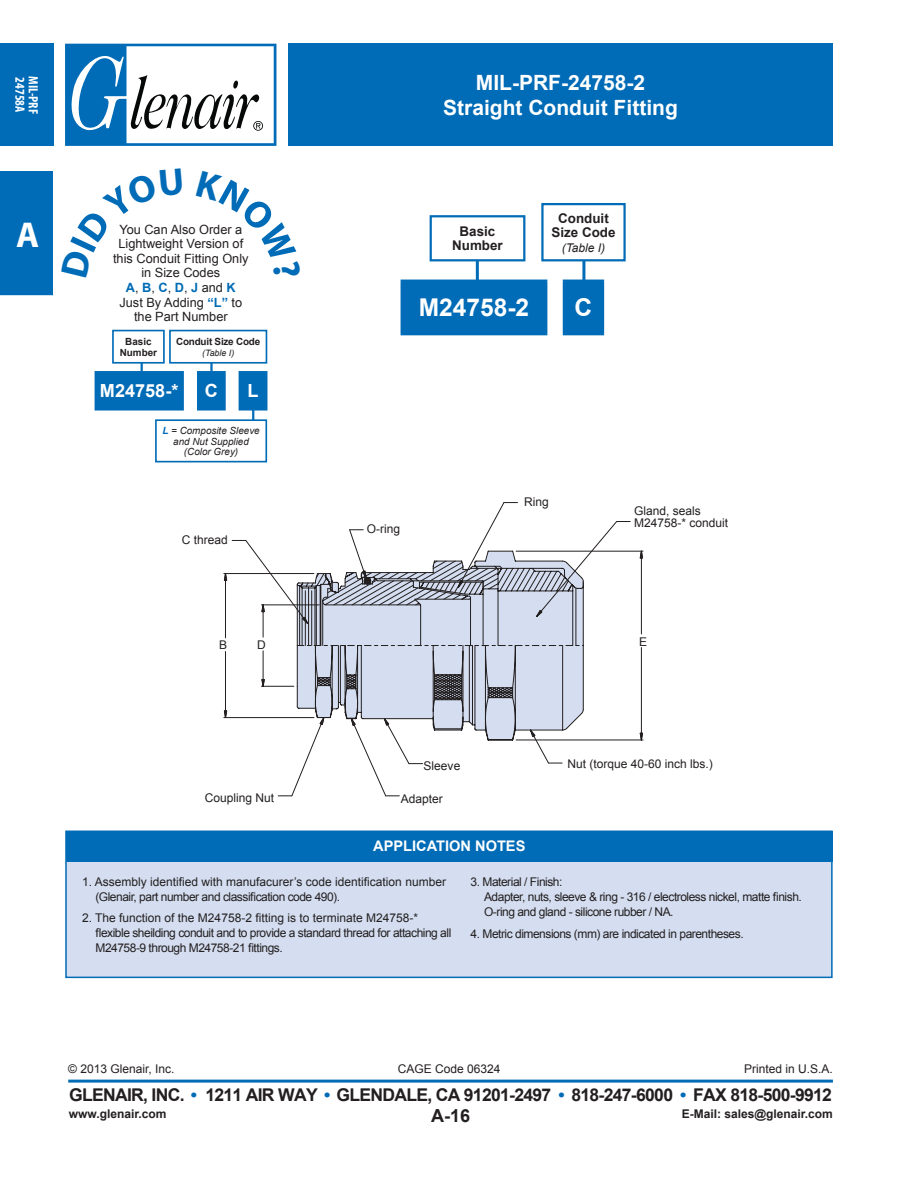
<style>
.page{position:relative;width:919px;height:1188px;background:#fff}
.page>*{position:absolute;margin:0;border:0;box-sizing:border-box;transform-origin:0 0}
.t1{font:700 36px "Myriad Pro";color:#fff}
.t2{font:700 24.6px "Arial";color:#fff}
.t3{font:700 21px "Arial";color:#fff}
.t4{font:700 18.15px "Arial";color:#fff}
.t5{font:700 18px "Arial";color:#231f20}
.t6{font:700 17.55px "Arial";letter-spacing:-.04em;color:#231f20}
.t7{font:700 14.55px "Arial";color:#fff}
.t8{font:700 condensed 13.5px "Myriad Pro";color:#fff}
.t9{font:700 13.35px "Arial";color:#231f20}
.t10{font:12.75px/14.5px "Arial";color:#231f20;text-align:center}
.t11{font:12px/15px "Arial";letter-spacing:-.04em;color:#231f20}
.t12{font:12px "Arial";color:#231f20}
.t13{font:700 12px "Arial";color:#231f20}
.t14{font:italic 12px "Arial";color:#231f20}
.t15{font:italic 9.9px/10.6px "Arial";color:#231f20;text-align:center}
.t16{font:700 9.9px "Arial";letter-spacing:-.02em;color:#231f20}
.t17{font:italic 8.85px "Arial";color:#231f20}
.s1{font-weight:700;color:#006bb6}
.s2{color:#006bb6}
</style>
<div class="page">
<div style="left:0;top:44px;width:53px;height:102px;background:#006bb6"></div>
<div style="left:288px;top:44px;width:544px;height:102px;background:#006bb6"></div>
<hr style="left:68px;top:1079px;width:764px;height:3px;background:#006bb6">
<svg style="left:65px;top:44px;width:211px;height:102px"></svg>
<div style="left:0;top:172px;width:53px;height:124px;background:#006bb6"></div>
<hr style="left:0;top:295px;width:53px;height:2px;background:#fff">
<hr style="left:516px;top:550px;width:127px;height:1px;background:#231f20">
<hr style="left:516px;top:739px;width:127px;height:1px;background:#231f20">
<svg style="left:639px;top:550px;width:4px;height:84px"></svg>
<svg style="left:639px;top:647px;width:4px;height:94px"></svg>
<svg style="left:223px;top:502px;width:407px;height:295px"></svg>
<div style="left:65px;top:830px;width:767px;height:148px;background:#d4def0;border:2px solid #006bb6"></div>
<div style="left:66px;top:831px;width:766px;height:31px;background:#006bb6"></div>
<hr style="left:582px;top:245px;width:3px;height:49px;background:#006bb6">
<hr style="left:475px;top:233px;width:3px;height:78px;background:#006bb6">
<div style="left:430px;top:216px;width:94px;height:44px;background:#fff"></div>
<div style="left:429px;top:215px;width:96px;height:46px;border:2px solid #006bb6"></div>
<div style="left:402px;top:282px;width:199px;height:51px;background:#006bb6"></div>
<div style="left:546px;top:281px;width:17px;height:53px;background:#fff"></div>
<hr style="left:400px;top:282px;width:2px;height:51px;background:#006bb6">
<hr style="left:400px;top:279px;width:147px;height:3px;background:#006bb6">
<hr style="left:400px;top:333px;width:147px;height:2px;background:#006bb6">
<hr style="left:545px;top:282px;width:2px;height:51px;background:#006bb6">
<hr style="left:562px;top:282px;width:3px;height:51px;background:#006bb6">
<hr style="left:562px;top:279px;width:42px;height:3px;background:#006bb6">
<hr style="left:601px;top:282px;width:3px;height:51px;background:#006bb6">
<hr style="left:562px;top:333px;width:42px;height:2px;background:#006bb6">
<div style="left:542px;top:204px;width:82px;height:56px;background:#fff"></div>
<div style="left:541px;top:203px;width:84px;height:58px;border:2px solid #006bb6"></div>
<hr style="left:140px;top:333px;width:3px;height:58px;background:#006bb6">
<hr style="left:210px;top:343px;width:2px;height:37px;background:#006bb6">
<hr style="left:252px;top:393px;width:2px;height:37px;background:#006bb6">
<div style="left:113px;top:330px;width:51px;height:33px;background:#fff"></div>
<div style="left:112px;top:330px;width:53px;height:33px;border:2px solid #006bb6"></div>
<svg style="left:95px;top:371px;width:172px;height:39px;background:#1577bc"></svg>
<div style="left:184px;top:371px;width:13px;height:39px;background:#fff"></div>
<div style="left:170px;top:330px;width:96px;height:33px;background:#fff"></div>
<div style="left:169px;top:330px;width:98px;height:33px;border:2px solid #006bb6"></div>
<div style="left:156px;top:420px;width:110px;height:41px;background:#fff"></div>
<div style="left:155px;top:419px;width:112px;height:43px;border:2px solid #006bb6"></div>
<p class="t8" style="left:28px;top:77px;width:36px;rotate:90deg">24758A</p>
<p class="t8" style="left:42px;top:76px;width:39px;rotate:90deg">MIL-PRF</p>
<h1 class="t1" style="left:16px;top:211px;width:25px">A</h1>
<p class="t10" style="left:113px;top:222px;width:137px">You Can Also Order a<br>Lightweight Version of this Conduit Fitting Only</p>
<p class="t10" style="left:141px;top:266px;width:80px">in Size Codes</p>
<p class="t10" style="left:126px;top:280px;width:111px"><span class="s1">A</span>, <span class="s1">B</span>, <span class="s1">C</span>, <span class="s1">D</span>, <span class="s1">J</span> and <span class="s1">K</span></p>
<p class="t10" style="left:119px;top:295px;width:124px">Just By Adding <span class="s1">“L”</span> to the Part Number</p>
<p class="t16" style="left:125px;top:335px;width:28px">Basic</p>
<p class="t16" style="left:120px;top:345px;width:39px">Number</p>
<p class="t4" style="left:100px;top:379px;width:80px">M24758-*</p>
<p class="t4" style="left:205px;top:379px;width:15px">C</p>
<p class="t4" style="left:247px;top:379px;width:13px">L</p>
<p class="t16" style="left:176px;top:335px;width:86px">Conduit Size Code</p>
<p class="t17" style="left:202px;top:347px;width:34px">(Table I)</p>
<p class="t15" style="left:162px;top:425px;width:99px"><span class="s1">L</span> = Composite Sleeve and Nut Supplied</p>
<p class="t15" style="left:184px;top:446px;width:56px">(Color Grey)</p>
<p class="t11" style="left:182px;top:532px;width:47px">C thread</p>
<p class="t11" style="left:219px;top:637px;width:10px">B</p>
<p class="t11" style="left:257px;top:637px;width:10px">D</p>
<p class="t3" style="left:475px;top:69px;width:171px">MIL-PRF-24758-2</p>
<p class="t3" style="left:443px;top:94px;width:236px">Straight Conduit Fitting</p>
<p class="t9" style="left:459px;top:222px;width:37px">Basic</p>
<p class="t9" style="left:452px;top:237px;width:52px">Number</p>
<p class="t9" style="left:558px;top:209px;width:52px">Conduit</p>
<p class="t9" style="left:551px;top:223px;width:65px">Size Code</p>
<p class="t14" style="left:561px;top:239px;width:45px">(Table I)</p>
<p class="t2" style="left:418px;top:291px;width:112px">M24758-2</p>
<p class="t2" style="left:574px;top:291px;width:19px">C</p>
<p class="t11" style="left:366px;top:522px;width:35px">O-ring</p>
<p class="t11" style="left:524px;top:494px;width:26px">Ring</p>
<p class="t12" style="left:634px;top:503px;width:68px">Gland, seals</p>
<p class="t12" style="left:634px;top:515px;width:96px">M24758-* conduit</p>
<p class="t11" style="left:639px;top:634px;width:10px">E</p>
<p class="t11" style="left:423px;top:758px;width:38px">Sleeve</p>
<p class="t12" style="left:567px;top:755px;width:147px">Nut (torque 40-60 inch lbs.)</p>
<p class="t12" style="left:205px;top:789px;width:71px">Coupling Nut</p>
<p class="t12" style="left:401px;top:790px;width:44px">Adapter</p>
<p class="t7" style="left:373px;top:836px;width:154px">APPLICATION NOTES</p>
<p class="t12" style="left:82px;top:873px;width:365px">1. Assembly identified with manufacurer’s code identification number</p>
<p class="t11" style="left:95px;top:889px;width:246px">(Glenair, part number and classification code 490).</p>
<p class="t12" style="left:82px;top:910px;width:337px">2. The function of the M24758-2 fitting is to terminate M24758-*</p>
<p class="t11" style="left:95px;top:925px;width:357px">flexible sheilding conduit and to provide a standard thread for attaching all<br>M24758-9 through M24758-21 fittings.</p>
<p class="t11" style="left:470px;top:874px;width:93px">3. Material / Finish:</p>
<p class="t11" style="left:484px;top:889px;width:319px">Adapter, nuts, sleeve &amp; ring - 316 / electroless nickel, matte finish.</p>
<p class="t11" style="left:484px;top:904px;width:191px">O-ring and gland - silicone rubber / NA.</p>
<p class="t11" style="left:470px;top:926px;width:274px">4. Metric dimensions (mm) are indicated in parentheses.</p>
<p class="t12" style="left:68px;top:1060px;width:108px">© 2013 Glenair, Inc.</p>
<p class="t12" style="left:744px;top:1060px;width:90px">Printed in U.S.A.</p>
<p class="t13" style="left:69px;top:1105px;width:99px">www.glenair.com</p>
<p class="t13" style="left:681px;top:1105px;width:153px">E-Mail: sales@glenair.com</p>
<p class="t12" style="left:397px;top:1060px;width:104px">CAGE Code 06324</p>
<p class="t5" style="left:431px;top:1103px;width:41px">A-16</p>
<h3 class="t6" style="left:69px;top:1083px;width:764px">GLENAIR, INC. <span class="s2">•</span> 1211 AIR WAY <span class="s2">•</span> GLENDALE, CA 91201-2497 <span class="s2">•</span> 818-247-6000 <span class="s2">•</span> FAX 818-500-9912</h3>
</div>
